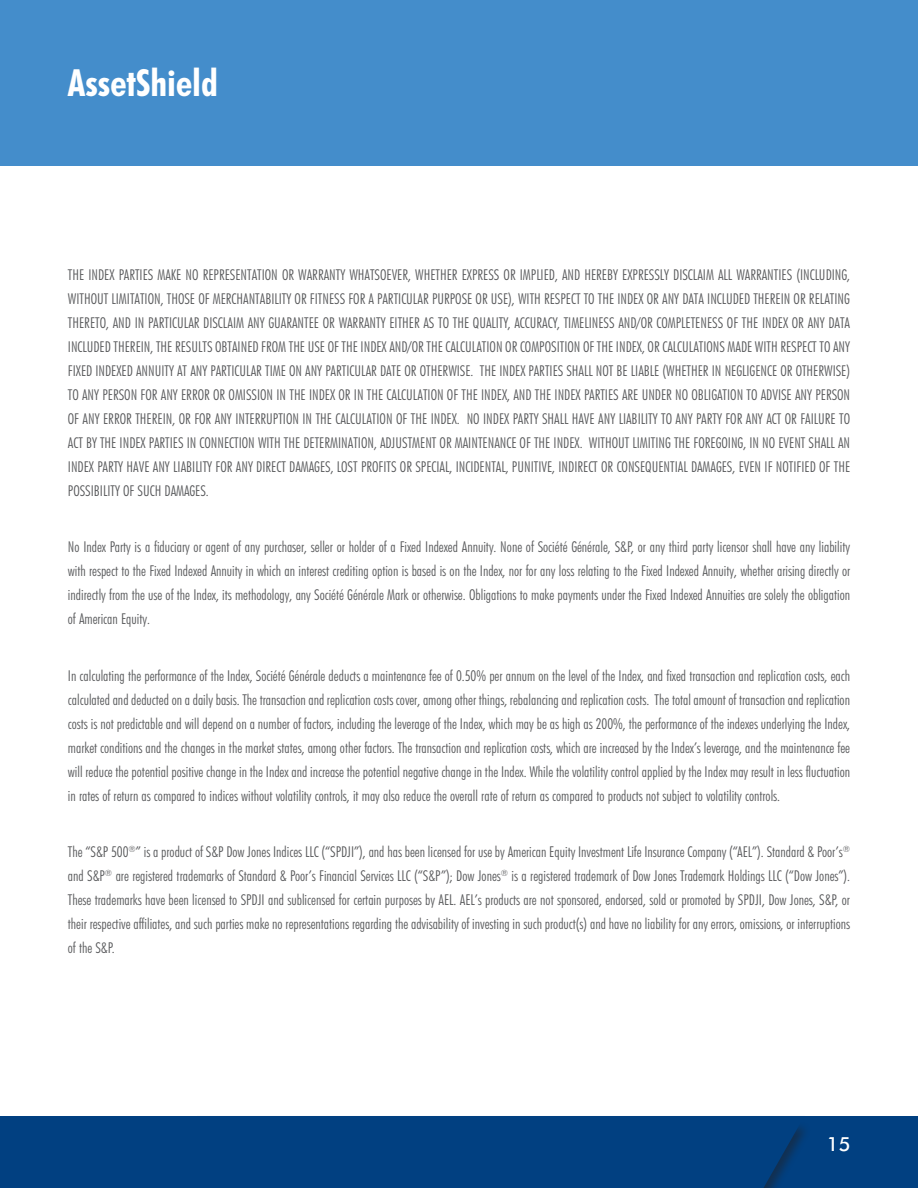
<style>
.page{position:relative;width:918px;height:1188px;background:#fff}
.page>*{position:absolute;margin:0;border:0;box-sizing:border-box;transform-origin:0 0}
.t1{font:700 condensed 37.5px "Futura BT";color:#fff}
.t2{font:500 19.5px "Futura BT";color:#fff}
.Caveats{font:300 condensed 15px/24px "Futura BT";color:#57585a;text-align:justify}
</style>
<div class="page">
<div style="left:0;top:0;width:918px;height:166px;background:#448dcb"></div>
<div style="left:0;top:1116px;width:918px;height:72px;background:#014081"></div>
<svg style="left:763px;top:1126px;width:42px;height:62px"></svg>
<p class="t1" style="left:68px;top:60px;width:152px">AssetShield</p>
<p class="Caveats" style="left:68px;top:262px;width:784px">THE INDEX PARTIES MAKE NO REPRESENTATION OR WARRANTY WHATSOEVER, WHETHER EXPRESS OR IMPLIED, AND HEREBY EXPRESSLY DISCLAIM ALL WARRANTIES (INCLUDING, WITHOUT LIMITATION, THOSE OF MERCHANTABILITY OR FITNESS FOR A PARTICULAR PURPOSE OR USE), WITH RESPECT TO THE INDEX OR ANY DATA INCLUDED THEREIN OR RELATING THERETO, AND IN PARTICULAR DISCLAIM ANY GUARANTEE OR WARRANTY EITHER AS TO THE QUALITY, ACCURACY, TIMELINESS AND/OR COMPLETENESS OF THE INDEX OR ANY DATA INCLUDED THEREIN, THE RESULTS OBTAINED FROM THE USE OF THE INDEX AND/OR THE CALCULATION OR COMPOSITION OF THE INDEX, OR CALCULATIONS MADE WITH RESPECT TO ANY FIXED INDEXED ANNUITY AT ANY PARTICULAR TIME ON ANY PARTICULAR DATE OR OTHERWISE. THE INDEX PARTIES SHALL NOT BE LIABLE (WHETHER IN NEGLIGENCE OR OTHERWISE)<br>TO ANY PERSON FOR ANY ERROR OR OMISSION IN THE INDEX OR IN THE CALCULATION OF THE INDEX, AND THE INDEX PARTIES ARE UNDER NO OBLIGATION TO ADVISE ANY PERSON OF ANY ERROR THEREIN, OR FOR ANY INTERRUPTION IN THE CALCULATION OF THE INDEX. NO INDEX PARTY SHALL HAVE ANY LIABILITY TO ANY PARTY FOR ANY ACT OR FAILURE TO ACT BY THE INDEX PARTIES IN CONNECTION WITH THE DETERMINATION, ADJUSTMENT OR MAINTENANCE OF THE INDEX. WITHOUT LIMITING THE FOREGOING, IN NO EVENT SHALL AN INDEX PARTY HAVE ANY LIABILITY FOR ANY DIRECT DAMAGES, LOST PROFITS OR SPECIAL, INCIDENTAL, PUNITIVE, INDIRECT OR CONSEQUENTIAL DAMAGES, EVEN IF NOTIFIED OF THE POSSIBILITY OF SUCH DAMAGES.</p>
<p class="Caveats" style="left:68px;top:535px;width:784px">No Index Party is a fiduciary or agent of any purchaser, seller or holder of a Fixed Indexed Annuity. None of Société Générale, S&amp;P, or any third party licensor shall have any liability with respect to the Fixed Indexed Annuity in which an interest crediting option is based is on the Index, nor for any loss relating to the Fixed Indexed Annuity, whether arising directly or indirectly from the use of the Index, its methodology, any Société Générale Mark or otherwise. Obligations to make payments under the Fixed Indexed Annuities are solely the obligation of American Equity.</p>
<p class="Caveats" style="left:68px;top:663px;width:784px">In calculating the performance of the Index, Société Générale deducts a maintenance fee of 0.50% per annum on the level of the Index, and fixed transaction and replication costs, each calculated and deducted on a daily basis. The transaction and replication costs cover, among other things, rebalancing and replication costs. The total amount of transaction and replication costs is not predictable and will depend on a number of factors, including the leverage of the Index, which may be as high as 200%, the performance of the indexes underlying the Index, market conditions and the changes in the market states, among other factors. The transaction and replication costs, which are increased by the Index’s leverage, and the maintenance fee will reduce the potential positive change in the Index and increase the potential negative change in the Index. While the volatility control applied by the Index may result in less fluctuation in rates of return as compared to indices without volatility controls, it may also reduce the overall rate of return as compared to products not subject to volatility controls.</p>
<p class="Caveats" style="left:68px;top:840px;width:784px">The “S&amp;P 500<sup>®</sup>” is a product of S&amp;P Dow Jones Indices LLC (“SPDJI”), and has been licensed for use by American Equity Investment Life Insurance Company (“AEL”). Standard &amp; Poor’s<sup>® </sup>and S&amp;P<sup>®</sup> are registered trademarks of Standard &amp; Poor’s Financial Services LLC (“S&amp;P”); Dow Jones<sup>®</sup> is a registered trademark of Dow Jones Trademark Holdings LLC (“Dow Jones”).<br>These trademarks have been licensed to SPDJI and sublicensed for certain purposes by AEL. AEL’s products are not sponsored, endorsed, sold or promoted by SPDJI, Dow Jones, S&amp;P, or their respective affiliates, and such parties make no representations regarding the advisability of investing in such product(s) and have no liability for any errors, omissions, or interruptions of the S&amp;P.</p>
<h2 class="t2" style="left:827px;top:1132px;width:25px">15</h2>
</div>
